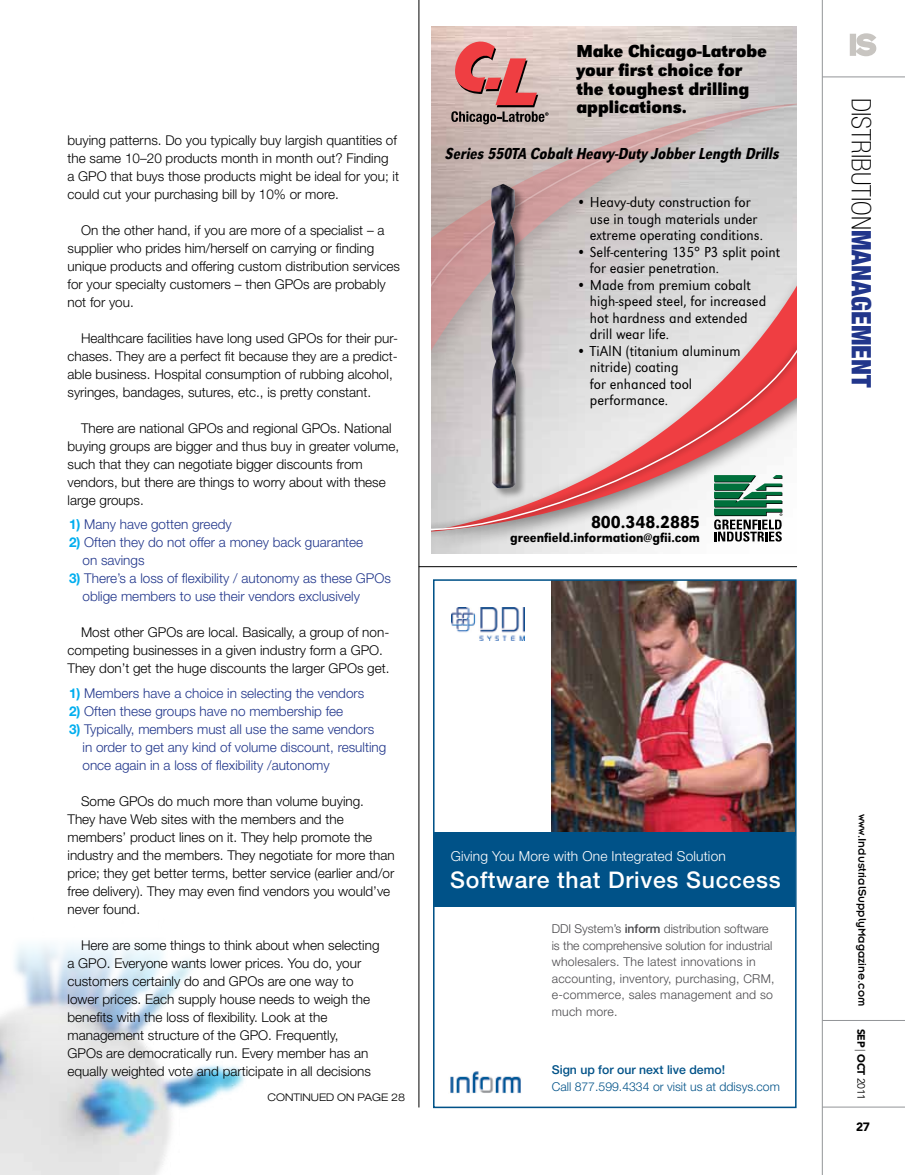
<style>
.page{position:relative;width:905px;height:1175px;background:#fff}
.page>*{position:absolute;margin:0;border:0;box-sizing:border-box;transform-origin:0 0}
.t1{font:100 condensed 27px "Helvetica Neue LT Std";color:#000}
.t2{font:500 22.95px "Helvetica Neue LT Std";letter-spacing:.03em;color:#fff}
.t3{font:18px/18.8px "URW Grotesk T Bold Narr";color:#000}
.t4{font:18px "URW Grotesk T Medi Narr";color:#000}
.t5{font:16.5px "URW Grotesk T Medi Extr Narr Obli";color:#000;scale:.92 1}
.t6{font:15px/16.5px "URW Grotesk T Ligh Narr";color:#000}
.t7{font:300 13.8px "Helvetica Neue LT Std";letter-spacing:.01em;color:#fff}
.t8{font:300 13.5px/18px "Helvetica Neue LT Std";color:#000}
.t9{font:300 13.5px/18px "Helvetica Neue LT Std";color:#21368b}
.t10{font:13.5px "URW Grotesk T Medi Narr";color:#000}
.t11{font:300 12.3px/16.5px "Helvetica Neue LT Std";letter-spacing:.02em;color:#4a494c}
.t12{font:300 12.3px "Helvetica Neue LT Std";color:#005288}
.t13{font:500 12.3px "Helvetica Neue LT Std";color:#005288}
.t14{font:12px "Insignia LT Std";color:#000}
.t15{font:900 12px "Avenir LT Std";color:#000}
.t16{font:300 expanded 10.5px "Helvetica Neue LT Std";color:#000}
.t17{font:900 10.5px "Avenir LT Std";letter-spacing:-.03em;color:#000}
.s1{font-weight:700;color:#00aeef}
.s2{font-weight:500}
.s3{font-weight:900;color:#21368b}
.s4{font-weight:300}
.s5{font-weight:400}
</style>
<div class="page">
<hr style="left:821px;top:0;width:1px;height:1174px;background:#939598">
<hr style="left:822px;top:1020px;width:82px;height:1px;background:#939598">
<hr style="left:822px;top:76px;width:82px;height:1px;background:#939598">
<hr style="left:822px;top:1106px;width:82px;height:1px;background:#939598">
<svg style="left:849px;top:33px;width:27px;height:23px"></svg>
<img style="left:0;top:944px;width:245px;height:230px">
<img style="left:551px;top:582px;width:242px;height:250px">
<div style="left:434px;top:832px;width:361px;height:74px;background:#005288"></div>
<img style="left:451px;top:608px;width:73px;height:33px">
<img style="left:450px;top:1071px;width:71px;height:22px">
<div style="left:433px;top:579px;width:363px;height:529px;border:2px solid #005288"></div>
<hr style="left:418px;top:566px;width:379px;height:1px;background:#000">
<hr style="left:418px;top:0;width:1px;height:1107px;background:#000">
<div style="left:431px;top:98px;width:365px;height:198px;background:#000;opacity:.75"></div>
<svg style="left:431px;top:105px;width:365px;height:158px;background:#ccbebc"></svg>
<div style="left:431px;top:263px;width:365px;height:284px;background:#000;opacity:.5"></div>
<svg style="left:431px;top:274px;width:365px;height:64px;background:#d6c8c8"></svg>
<div style="left:431px;top:338px;width:365px;height:199px;background:#000;opacity:.75"></div>
<svg style="left:431px;top:344px;width:365px;height:187px;background:#debbbc"></svg>
<svg style="left:714px;top:475px;width:68px;height:66px"></svg>
<svg style="left:451px;top:40px;width:97px;height:84px;background:#c88a88"></svg>
<div style="left:491px;top:183px;width:36px;height:315px;background:#000;opacity:.35"></div>
<img style="left:491px;top:184px;width:25px;height:304px">
<p class="t8" style="left:68px;top:131px;width:333px">buying patterns. Do you typically buy largish quantities of the same 10–20 products month in month out? Finding<br>a GPO that buys those products might be ideal for you; it could cut your purchasing bill by 10% or more.</p>
<p class="t8" style="left:68px;top:220px;width:334px;text-indent:14px">On the other hand, if you are more of a specialist – a supplier who prides him/herself on carrying or finding unique products and offering custom distribution services for your specialty customers – then GPOs are probably not for you.</p>
<p class="t8" style="left:68px;top:328px;width:332px;text-indent:14px">Healthcare facilities have long used GPOs for their pur&shy;chases. They are a perfect fit because they are a predict&shy;able business. Hospital consumption of rubbing alcohol, syringes, bandages, sutures, etc., is pretty constant.</p>
<p class="t8" style="left:68px;top:418px;width:333px;text-indent:14px">There are national GPOs and regional GPOs. National buying groups are bigger and thus buy in greater volume, such that they can negotiate bigger discounts from vendors, but there are things to worry about with these large groups.</p>
<p class="t9" style="left:69px;top:515px;width:164px"><span class="s1">1)</span> Many have gotten greedy</p>
<p class="t9" style="left:82px;top:533px;width:282px;text-indent:-14px"><span class="s1">2)</span> Often they do not offer a money back guarantee on savings</p>
<p class="t9" style="left:82px;top:569px;width:310px;text-indent:-14px"><span class="s1">3)</span> There’s a loss of flexibility / autonomy as these GPOs oblige members to use their vendors exclusively</p>
<p class="t8" style="left:68px;top:623px;width:323px;text-indent:14px">Most other GPOs are local. Basically, a group of non&shy;competing businesses in a given industry form a GPO.<br>They don’t get the huge discounts the larger GPOs get.</p>
<p class="t9" style="left:69px;top:684px;width:297px"><span class="s1">1)</span> Members have a choice in selecting the vendors</p>
<p class="t9" style="left:69px;top:702px;width:276px"><span class="s1">2)</span> Often these groups have no membership fee</p>
<p class="t9" style="left:82px;top:720px;width:305px;text-indent:-14px"><span class="s1">3)</span> Typically, members must all use the same vendors in order to get any kind of volume discount, resulting once again in a loss of flexibility /autonomy</p>
<p class="t8" style="left:68px;top:792px;width:329px;text-indent:14px">Some GPOs do much more than volume buying.<br>They have Web sites with the members and the members’ product lines on it. They help promote the industry and the members. They negotiate for more than price; they get better terms, better service (earlier and/or free delivery). They may even find vendors you would’ve never found.</p>
<p class="t8" style="left:68px;top:935px;width:313px;text-indent:14px">Here are some things to think about when selecting a GPO. Everyone wants lower prices. You do, your customers certainly do and GPOs are one way to lower prices. Each supply house needs to weigh the benefits with the loss of flexibility. Look at the management structure of the GPO. Frequently,<br>GPOs are democratically run. Every member has an equally weighted vote and participate in all decisions</p>
<p class="t16" style="left:267px;top:1091px;width:139px">CONTINUED ON PAGE 28</p>
<h3 class="t3" style="left:576px;top:42px;width:192px">Make Chicago-Latrobe your first choice for the toughest drilling applications.</h3>
<p class="t5" style="left:446px;top:144px;width:364px">Series 550TA Cobalt Heavy-Duty Jobber Length Drills</p>
<p class="t6" style="left:590px;top:194px;width:174px;text-indent:-14px">• Heavy-duty construction for use in tough materials under extreme operating conditions.</p>
<p class="t6" style="left:590px;top:243px;width:192px;text-indent:-14px">• Self-centering 135° P3 split point for easier penetration.</p>
<p class="t6" style="left:590px;top:276px;width:178px;text-indent:-14px">• Made from premium cobalt high-speed steel, for increased hot hardness and extended drill wear life.</p>
<p class="t6" style="left:590px;top:342px;width:152px;text-indent:-14px">• TiAlN (titanium aluminum nitride) coating<br>for enhanced tool performance.</p>
<h3 class="t4" style="left:591px;top:512px;width:110px">800.348.2885</h3>
<p class="t10" style="left:510px;top:529px;width:191px">greenfield.information@gfii.com</p>
<p class="t7" style="left:450px;top:847px;width:277px">Giving You More with One Integrated Solution</p>
<h2 class="t2" style="left:450px;top:866px;width:332px">Software that Drives Success</h2>
<p class="t11" style="left:551px;top:920px;width:224px">DDI System’s <span class="s2">inform</span> distribution software is the comprehensive solution for industrial wholesalers. The latest innovations in accounting, inventory, purchasing, CRM, e-commerce, sales management and so much more.</p>
<p class="t13" style="left:551px;top:1062px;width:175px">Sign up for our next live demo!</p>
<p class="t12" style="left:551px;top:1078px;width:230px">Call 877.599.4334 or visit us at ddisys.com</p>
<h1 class="t1" style="left:876px;top:98px;width:291px;rotate:90deg">distribution<span class="s3">management</span></h1>
<p class="t14" style="left:868px;top:813px;width:194px;rotate:90deg">www.IndustrialSupplyMagazine.com</p>
<p class="t17" style="left:867px;top:1028px;width:73px;rotate:90deg">Sep <span class="s4">|</span> Oct <span class="s5">2011</span></p>
<p class="t15" style="left:856px;top:1119px;width:15px">27</p>
</div>
